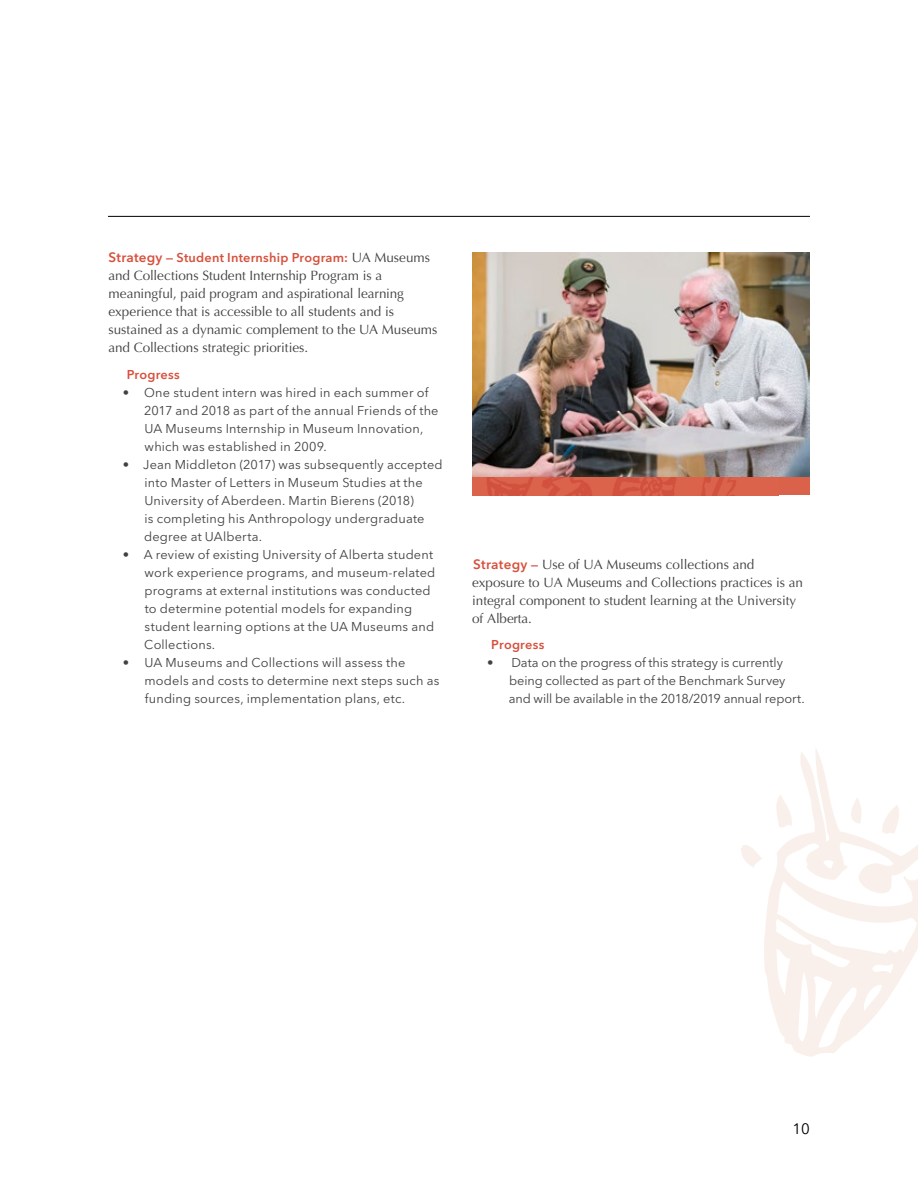
<style>
.page{position:relative;width:918px;height:1188px;background:#fff}
.page>*{position:absolute;margin:0;border:0;box-sizing:border-box;transform-origin:0 0}
.t1{font:15px "Avenir Next LT Pro";color:#000}
.t2{font:13.5px/18px "Optima";color:#414042}
.t3{font:12.75px/18px "Avenir Next LT Pro";letter-spacing:.01em;color:#414042}
.t4{font:12.75px/18px "Avenir Next LT Pro";letter-spacing:-.01em;color:#414042}
.t5{font:600 12.75px "Avenir Next LT Pro";letter-spacing:.01em;color:#d6513d}
.s1{font-size:13.5px}
.s2{font-family:"Optima";font-weight:400;font-size:13.5px;color:#414042}
.s3{font-family:"Avenir Next LT Pro";font-weight:600;color:#d6513d}
.s4{font-family:"Avenir Next LT Pro";font-weight:600;font-size:12.75px;color:#d6513d}
</style>
<div class="page">
<hr style="left:108px;top:216px;width:702px;height:1px;background:#000">
<svg style="left:741px;top:749px;width:177px;height:308px"></svg>
<img style="left:472px;top:252px;width:338px;height:225px">
<div style="left:472px;top:477px;width:338px;height:18px;background:linear-gradient(to right,#d65944,#da604a)"></div>
<p class="t5" style="left:109px;top:250px;width:323px"><span class="s1">Strategy</span> — Student Internship Program: <span class="s2">UA Museums</span></p>
<p class="t2" style="left:108px;top:267px;width:330px">and Collections Student Internship Program is a meaningful, paid program and aspirational learning experience that is accessible to all students and is sustained as a dynamic complement to the UA Museums and Collections strategic priorities.</p>
<p class="t5" style="left:127px;top:367px;width:55px">Progress</p>
<p class="t3" style="left:144px;top:384px;width:296px;text-indent:-21px">• One student intern was hired in each summer of 2017 and 2018 as part of the annual Friends of the UA Museums Internship in Museum Innovation, which was established in 2009.</p>
<p class="t3" style="left:144px;top:456px;width:300px;text-indent:-21px">• Jean Middleton (2017) was subsequently accepted into Master of Letters in Museum Studies at the University of Aberdeen. Martin Bierens (2018)<br>is completing his Anthropology undergraduate degree at UAlberta.</p>
<p class="t3" style="left:144px;top:546px;width:293px;text-indent:-22px">• A review of existing University of Alberta student work experience programs, and museum-related programs at external institutions was conducted to determine potential models for expanding student learning options at the UA Museums and Collections.</p>
<p class="t3" style="left:144px;top:654px;width:296px;text-indent:-22px">• UA Museums and Collections will assess the models and costs to determine next steps such as funding sources, implementation plans, etc.</p>
<p class="t2" style="left:472px;top:555px;width:332px"><span class="s3">Strategy</span> <span class="s4">—</span> Use of UA Museums collections and exposure to UA Museums and Collections practices is an integral component to student learning at the University of Alberta.</p>
<p class="t5" style="left:491px;top:637px;width:55px">Progress</p>
<p class="t4" style="left:509px;top:654px;width:297px;text-indent:-22px">• Data on the progress of this strategy is currently being collected as part of the Benchmark Survey and will be available in the 2018/2019 annual report.</p>
<p class="t1" style="left:793px;top:1120px;width:19px">10</p>
</div>
